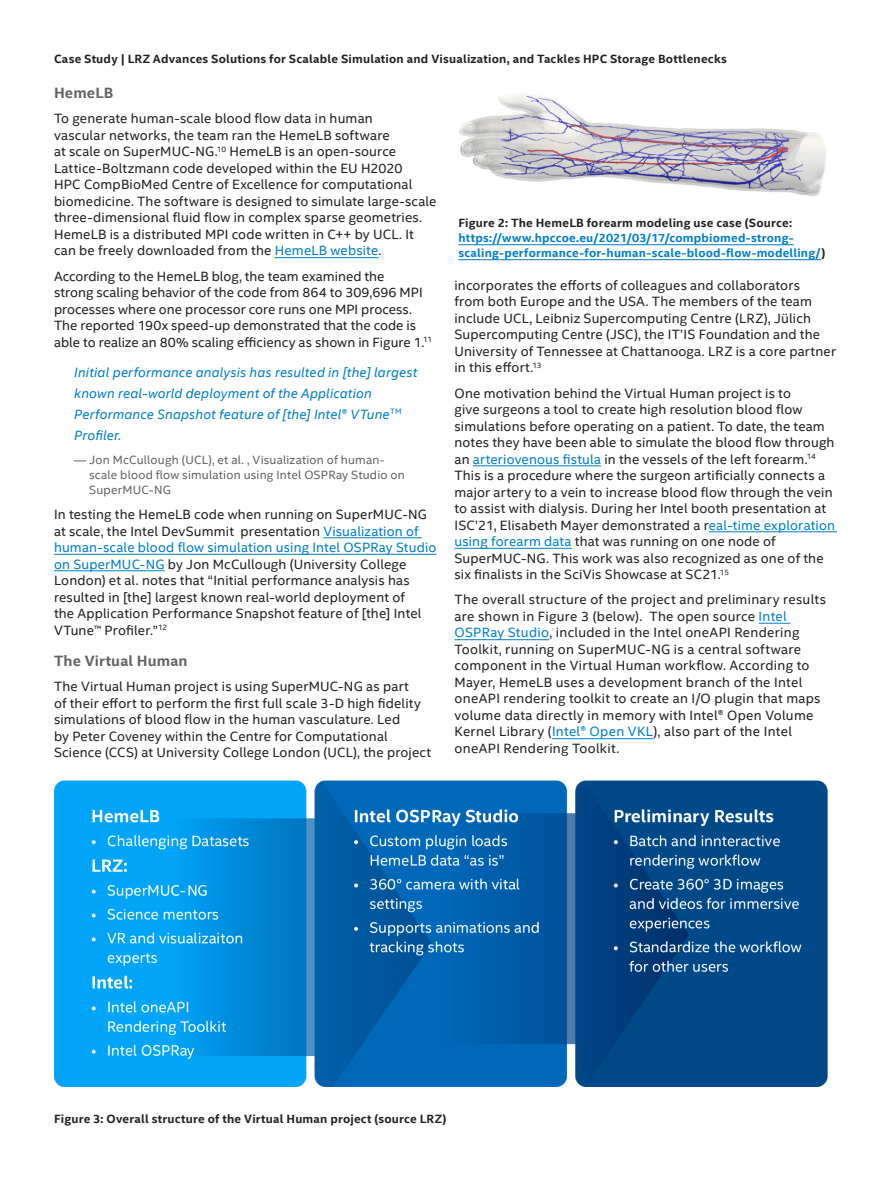
<style>
.page{position:relative;width:891px;height:1188px;background:#fff}
.page>*{position:absolute;margin:0;border:0;box-sizing:border-box;transform-origin:0 0}
.CopyHeader2{font:700 15px "Intel Clear";letter-spacing:.01em;color:#636366}
.MainCopy___Caption{font:13.5px/16.5px "Intel Clear";letter-spacing:.01em;color:#231f20}
.pull_quote{font:italic 13.5px/21px "Intel Clear";letter-spacing:.01em;color:#007ec5}
.t1{font:700 12px "Intel Clear";letter-spacing:.015em;color:#231f20}
.t2{font:700 12px/15px "Intel Clear";letter-spacing:.015em;color:#007ec5}
.quote_attribution{font:12px/15px "Intel Clear";letter-spacing:.015em;color:#636366}
.s1{color:#007ec5}
.s2{font-weight:700;font-style:normal}
.s3{color:#231f20}
.s4{font-weight:700}
.s5{font-weight:700;color:#007ec5}
</style>
<div class="page">
<hr style="left:275px;top:257px;width:104px;height:1px;background:#007ec5">
<hr style="left:323px;top:537px;width:99px;height:1px;background:#007ec5">
<hr style="left:54px;top:554px;width:382px;height:1px;background:#007ec5">
<hr style="left:54px;top:570px;width:111px;height:1px;background:#007ec5">
<hr style="left:473px;top:465px;width:128px;height:1px;background:#007ec5">
<hr style="left:709px;top:531px;width:128px;height:1px;background:#007ec5">
<hr style="left:454px;top:548px;width:118px;height:1px;background:#007ec5">
<hr style="left:759px;top:623px;width:32px;height:1px;background:#007ec5">
<hr style="left:454px;top:639px;width:95px;height:1px;background:#007ec5">
<hr style="left:552px;top:738px;width:101px;height:1px;background:#007ec5">
<img style="left:54px;top:780px;width:774px;height:307px">
<img style="left:459px;top:93px;width:367px;height:103px">
<hr style="left:458px;top:244px;width:336px;height:1px;background:#007ec5">
<hr style="left:458px;top:259px;width:363px;height:1px;background:#007ec5">
<p class="t1" style="left:54px;top:52px;width:675px">Case Study | LRZ Advances Solutions for Scalable Simulation and Visualization, and Tackles HPC Storage Bottlenecks</p>
<p class="CopyHeader2" style="left:54px;top:84px;width:61px">HemeLB</p>
<p class="MainCopy___Caption" style="left:54px;top:110px;width:384px">To generate human-scale blood flow data in human<br>vascular networks, the team ran the HemeLB software<br>at scale on SuperMUC-NG.<sup>10</sup> HemeLB is an open-source Lattice-Boltzmann code developed within the EU H2020<br>HPC CompBioMed Centre of Excellence for computational biomedicine. The software is designed to simulate large-scale three-dimensional fluid flow in complex sparse geometries.<br>HemeLB is a distributed MPI code written in C++ by UCL. It can be freely downloaded from the <span class="s1">HemeLB website</span>.</p>
<p class="MainCopy___Caption" style="left:54px;top:267px;width:380px">According to the HemeLB blog, the team examined the<br>strong scaling behavior of the code from 864 to 309,696 MPI processes where one processor core runs one MPI process.<br>The reported 190x speed-up demonstrated that the code is able to realize an 80% scaling efficiency as shown in Figure 1.<sup>11</sup></p>
<p class="pull_quote" style="left:74px;top:362px;width:345px">Initial performance analysis has resulted in [the] largest known real-world deployment of the Application Performance Snapshot feature of [the] Intel<span class="s2">®</span> VTune<sup>TM </sup>Profiler.</p>
<p class="quote_attribution" style="left:89px;top:452px;width:317px;text-indent:-15px">— Jon McCullough (UCL), et al. , Visualization of human&shy;scale blood flow simulation using Intel OSPRay Studio on<br>SuperMUC-NG</p>
<p class="MainCopy___Caption" style="left:54px;top:506px;width:384px">In testing the HemeLB code when running on SuperMUC-NG at scale, the Intel DevSummit presentation <span class="s1">Visualization of human-scale blood flow simulation using Intel OSPRay Studio on SuperMUC-NG</span> by Jon McCullough (University College London) et al. notes that “Initial performance analysis has resulted in [the] largest known real-world deployment of<br>the Application Performance Snapshot feature of [the] Intel VTune™ Profiler.”<sup>12</sup></p>
<p class="CopyHeader2" style="left:54px;top:651px;width:135px">The Virtual Human</p>
<p class="MainCopy___Caption" style="left:54px;top:678px;width:379px">The Virtual Human project is using SuperMUC-NG as part<br>of their effort to perform the first full scale 3-D high fidelity simulations of blood flow in the human vasculature. Led<br>by Peter Coveney within the Centre for Computational Science (CCS) at University College London (UCL), the project</p>
<p class="t2" style="left:458px;top:216px;width:368px"><span class="s3">Figure 2: The HemeLB forearm modeling use case (Source: </span>https://www.hpccoe.eu/2021/03/17/compbiomed-strong&shy;scaling-performance-for-human-scale-blood-flow-modelling/<span class="s3">)</span></p>
<p class="MainCopy___Caption" style="left:454px;top:276px;width:383px">incorporates the efforts of colleagues and collaborators<br>from both Europe and the USA. The members of the team include UCL, Leibniz Supercomputing Centre (LRZ), Jülich Supercomputing Centre (JSC), the IT’IS Foundation and the University of Tennessee at Chattanooga. LRZ is a core partner in this effort.<sup>13</sup></p>
<p class="MainCopy___Caption" style="left:454px;top:384px;width:382px">One motivation behind the Virtual Human project is to<br>give surgeons a tool to create high resolution blood flow simulations before operating on a patient. To date, the team notes they have been able to simulate the blood flow through an <span class="s1">arteriovenous fistula</span> in the vessels of the left forearm.<sup>14<br></sup>This is a procedure where the surgeon artificially connects a major artery to a vein to increase blood flow through the vein to assist with dialysis. During her Intel booth presentation at ISC’21, Elisabeth Mayer demonstrated a r<span class="s1">eal-time exploration using forearm data</span> that was running on one node of SuperMUC-NG. This work was also recognized as one of the six finalists in the SciVis Showcase at SC21.<sup>15</sup></p>
<p class="MainCopy___Caption" style="left:454px;top:591px;width:373px">The overall structure of the project and preliminary results are shown in Figure 3 (below). The open source <span class="s1">Intel OSPRay Studio</span>, included in the Intel oneAPI Rendering Toolkit, running on SuperMUC-NG is a central software component in the Virtual Human workflow. According to Mayer, HemeLB uses a development branch of the Intel oneAPI rendering toolkit to create an I/O plugin that maps volume data directly in memory with Intel<span class="s4">®</span> Open Volume Kernel Library (<span class="s1">Intel</span><span class="s5">®</span> <span class="s1">Open VKL</span>), also part of the Intel oneAPI Rendering Toolkit.</p>
<p class="t1" style="left:54px;top:1112px;width:394px">Figure 3: Overall structure of the Virtual Human project (source LRZ)</p>
</div>
